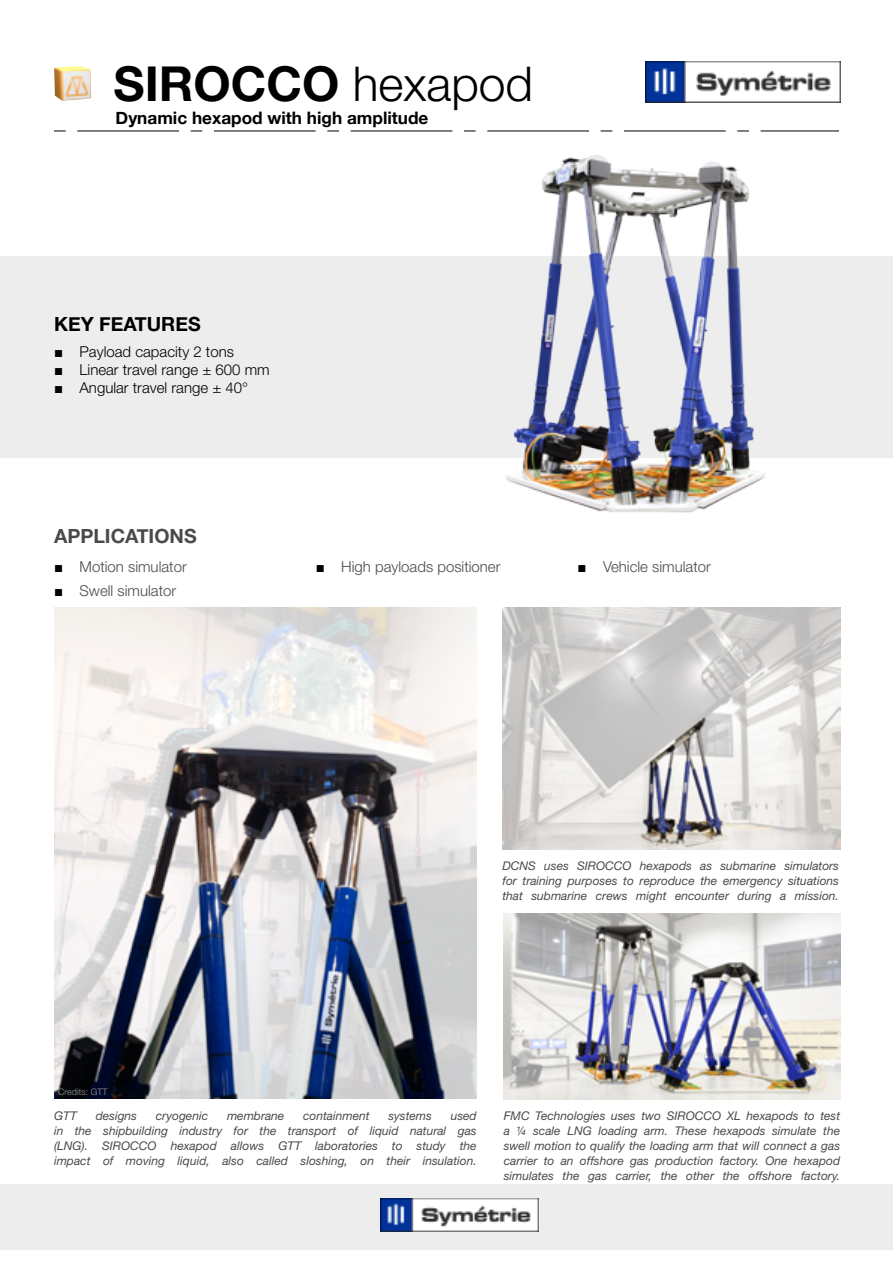
<style>
.page{position:relative;width:893px;height:1263px;background:#fff}
.page>*{position:absolute;margin:0;border:0;box-sizing:border-box;transform-origin:0 0}
.t1{font:700 48px "Helvetica Neue";color:#000}
.t2{font:700 19.5px "Helvetica Neue";color:#4a4a49}
.t3{font:700 19.5px "Helvetica Neue";color:#000}
.t4{font:700 17.25px "Helvetica Neue";color:#000}
.t5{font:300 15px "Helvetica Neue";color:#4a4a49}
.t6{font:300 15px "Helvetica Neue";color:#000}
.t7{font:italic 12px/15px "Helvetica Neue";color:#4a4a49;text-align:justify}
.t8{font:300 9px "Helvetica Neue LT Std";color:#9d9d9c}
.s1{font-weight:300}
.s2{font-family:"Arial";font-weight:400}
.s3{font-family:"Arial";font-weight:400;color:#000}
</style>
<div class="page">
<div style="left:0;top:256px;width:893px;height:202px;background:#ededed"></div>
<svg style="left:54px;top:131px;width:399px;height:1px"></svg>
<img style="left:54px;top:66px;width:37px;height:35px">
<div style="left:0;top:1184px;width:893px;height:66px;background:#ededed"></div>
<img style="left:380px;top:1198px;width:158px;height:34px">
<img style="left:54px;top:608px;width:423px;height:491px">
<img style="left:502px;top:608px;width:338px;height:241px">
<img style="left:464px;top:61px;width:376px;height:452px">
<img style="left:504px;top:913px;width:336px;height:186px">
<h1 class="t1" style="left:114px;top:54px;width:421px">SIROCCO <span class="s1">hexapod</span></h1>
<h3 class="t4" style="left:116px;top:108px;width:314px">Dynamic hexapod with high amplitude</h3>
<h2 class="t3" style="left:54px;top:312px;width:148px">KEY FEATURES</h2>
<p class="t6" style="left:54px;top:340px;width:182px"><span class="s2">■</span> Payload capacity 2 tons</p>
<p class="t6" style="left:54px;top:358px;width:217px"><span class="s2">■</span> Linear travel range ± 600 mm</p>
<p class="t6" style="left:54px;top:376px;width:196px"><span class="s2">■</span> Angular travel range ± 40°</p>
<h2 class="t2" style="left:54px;top:524px;width:144px">APPLICATIONS</h2>
<p class="t5" style="left:54px;top:554px;width:134px"><span class="s3">■</span> Motion simulator</p>
<p class="t5" style="left:316px;top:554px;width:186px"><span class="s3">■</span> High payloads positioner</p>
<p class="t5" style="left:577px;top:554px;width:135px"><span class="s3">■</span> Vehicle simulator</p>
<p class="t5" style="left:54px;top:578px;width:124px"><span class="s3">■</span> Swell simulator</p>
<p class="t7" style="left:502px;top:858px;width:338px">DCNS uses SIROCCO hexapods as submarine simulators for training purposes to reproduce the emergency situations that submarine crews might encounter during a mission.</p>
<p class="t8" style="left:58px;top:1087px;width:51px">Credits: GTT</p>
<p class="t7" style="left:54px;top:1108px;width:24px">GTT</p>
<p class="t7" style="left:96px;top:1108px;width:43px">designs</p>
<p class="t7" style="left:156px;top:1108px;width:54px">cryogenic</p>
<p class="t7" style="left:227px;top:1108px;width:59px">membrane</p>
<p class="t7" style="left:303px;top:1108px;width:68px">containment</p>
<p class="t7" style="left:388px;top:1108px;width:45px">systems</p>
<p class="t7" style="left:54px;top:1108px;width:424px;text-indent:397px">used in the shipbuilding industry for the transport of liquid natural gas (LNG). SIROCCO hexapod allows GTT laboratories to study the impact of moving liquid, also called sloshing, on their insulation.</p>
<p class="t7" style="left:504px;top:1108px;width:338px">FMC Technologies uses two SIROCCO XL hexapods to test a ¼ scale LNG loading arm. These hexapods simulate the swell motion to qualify the loading arm that will connect a gas carrier to an offshore gas production factory. One hexapod simulates the gas carrier, the other the offshore factory.</p>
</div>
